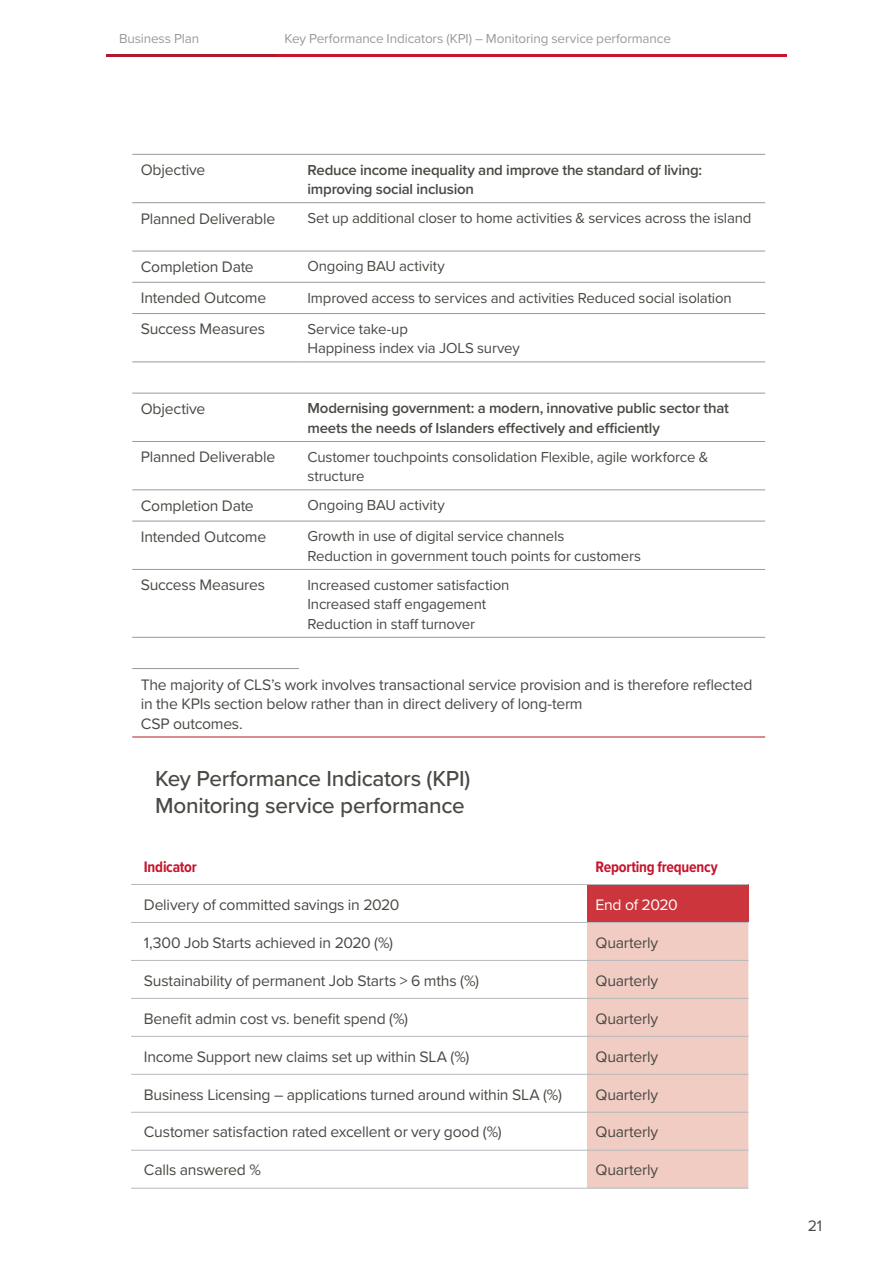
<style>
.page{position:relative;width:893px;height:1263px;background:#fff}
.page>*{position:absolute;margin:0;border:0;box-sizing:border-box;transform-origin:0 0}
.t1{font:500 22.5px/27px "Proxima Nova";letter-spacing:-.015em;color:#4a4944}
.t2{font:15.75px/19.5px "Proxima Nova";letter-spacing:-.015em;color:#4a4944}
.t3{font:700 15.75px "Proxima Nova Cond";letter-spacing:-.015em;color:#c6152e}
.t4{font:15.75px "Proxima Nova";letter-spacing:-.025em;color:#fff}
.t5{font:15px/19.5px "Proxima Nova";letter-spacing:-.015em;color:#4a4944}
.t6{font:600 15px/19.5px "Proxima Nova";letter-spacing:-.015em;color:#4a4944}
.t7{font:13.5px "Proxima Nova";letter-spacing:-.01em;color:#979a9c}
</style>
<div class="page">
<hr style="left:106px;top:54px;width:170px;height:2px;background:#b0182f">
<hr style="left:276px;top:54px;width:170px;height:2px;background:#c6152e">
<hr style="left:446px;top:54px;width:171px;height:2px;background:#c6152e">
<hr style="left:617px;top:54px;width:170px;height:2px;background:#c6152e">
<hr style="left:132px;top:737px;width:167px;height:1px;background:#b21c1a">
<hr style="left:299px;top:737px;width:466px;height:1px;background:#b21c1a">
<hr style="left:132px;top:154px;width:167px;height:1px;background:#979a9c">
<hr style="left:299px;top:154px;width:466px;height:1px;background:#979a9c">
<hr style="left:132px;top:202px;width:167px;height:1px;background:#979a9c">
<hr style="left:299px;top:202px;width:466px;height:1px;background:#979a9c">
<hr style="left:132px;top:251px;width:167px;height:1px;background:#979a9c">
<hr style="left:299px;top:251px;width:466px;height:1px;background:#979a9c">
<hr style="left:132px;top:282px;width:167px;height:1px;background:#979a9c">
<hr style="left:299px;top:282px;width:466px;height:1px;background:#979a9c">
<hr style="left:132px;top:313px;width:167px;height:1px;background:#979a9c">
<hr style="left:299px;top:313px;width:466px;height:1px;background:#979a9c">
<hr style="left:132px;top:362px;width:167px;height:1px;background:#979a9c">
<hr style="left:299px;top:362px;width:466px;height:1px;background:#979a9c">
<hr style="left:132px;top:393px;width:167px;height:1px;background:#979a9c">
<hr style="left:299px;top:393px;width:466px;height:1px;background:#979a9c">
<hr style="left:132px;top:441px;width:167px;height:1px;background:#979a9c">
<hr style="left:299px;top:441px;width:466px;height:1px;background:#979a9c">
<hr style="left:132px;top:490px;width:167px;height:1px;background:#979a9c">
<hr style="left:299px;top:490px;width:466px;height:1px;background:#979a9c">
<hr style="left:132px;top:521px;width:167px;height:1px;background:#979a9c">
<hr style="left:299px;top:521px;width:466px;height:1px;background:#979a9c">
<hr style="left:132px;top:569px;width:167px;height:1px;background:#979a9c">
<hr style="left:299px;top:569px;width:466px;height:1px;background:#979a9c">
<hr style="left:132px;top:637px;width:167px;height:1px;background:#979a9c">
<hr style="left:299px;top:637px;width:466px;height:1px;background:#979a9c">
<hr style="left:132px;top:668px;width:167px;height:1px;background:#979a9c">
<div style="left:587px;top:884px;width:161px;height:38px;background:#cb353b"></div>
<div style="left:587px;top:923px;width:161px;height:265px;background:#f1ccc3"></div>
<hr style="left:131px;top:884px;width:456px;height:1px;background:#b5b9bc">
<hr style="left:587px;top:884px;width:161px;height:1px;background:#b5b9bc">
<hr style="left:131px;top:922px;width:456px;height:1px;background:#b5b9bc">
<hr style="left:587px;top:922px;width:161px;height:1px;background:#b5b9bc">
<hr style="left:587px;top:960px;width:161px;height:1px;background:#b5b9bc">
<hr style="left:131px;top:960px;width:456px;height:1px;background:#b5b9bc">
<hr style="left:587px;top:998px;width:161px;height:1px;background:#b5b9bc">
<hr style="left:131px;top:998px;width:456px;height:1px;background:#b5b9bc">
<hr style="left:131px;top:1036px;width:456px;height:1px;background:#b5b9bc">
<hr style="left:131px;top:1074px;width:456px;height:1px;background:#b5b9bc">
<hr style="left:131px;top:1112px;width:456px;height:1px;background:#b5b9bc">
<hr style="left:131px;top:1150px;width:456px;height:1px;background:#b5b9bc">
<hr style="left:131px;top:1188px;width:456px;height:1px;background:#b5b9bc">
<hr style="left:587px;top:1036px;width:161px;height:1px;background:#b5b9bc">
<hr style="left:587px;top:1074px;width:161px;height:1px;background:#b5b9bc">
<hr style="left:587px;top:1112px;width:161px;height:1px;background:#b5b9bc">
<hr style="left:587px;top:1150px;width:161px;height:1px;background:#b5b9bc">
<hr style="left:587px;top:1188px;width:161px;height:1px;background:#b5b9bc">
<p class="t7" style="left:119px;top:28px;width:82px">Business Plan</p>
<p class="t7" style="left:285px;top:28px;width:388px">Key Performance Indicators (KPI) – Monitoring service performance</p>
<p class="t2" style="left:141px;top:160px;width:66px">Objective</p>
<p class="t6" style="left:307px;top:159px;width:396px">Reduce income inequality and improve the standard of living: improving social inclusion</p>
<p class="t2" style="left:141px;top:208px;width:136px">Planned Deliverable</p>
<p class="t5" style="left:307px;top:208px;width:445px">Set up additional closer to home activities &amp; services across the island</p>
<p class="t2" style="left:141px;top:256px;width:115px">Completion Date</p>
<p class="t5" style="left:307px;top:256px;width:139px">Ongoing BAU activity</p>
<p class="t2" style="left:141px;top:288px;width:127px">Intended Outcome</p>
<p class="t5" style="left:307px;top:287px;width:426px">Improved access to services and activities Reduced social isolation</p>
<p class="t2" style="left:141px;top:319px;width:126px">Success Measures</p>
<p class="t5" style="left:307px;top:318px;width:214px">Service take-up<br>Happiness index via JOLS survey</p>
<p class="t2" style="left:141px;top:398px;width:66px">Objective</p>
<p class="t6" style="left:307px;top:398px;width:423px">Modernising government: a modern, innovative public sector that meets the needs of Islanders effectively and efficiently</p>
<p class="t2" style="left:141px;top:447px;width:136px">Planned Deliverable</p>
<p class="t5" style="left:307px;top:446px;width:402px">Customer touchpoints consolidation Flexible, agile workforce &amp; structure</p>
<p class="t2" style="left:141px;top:495px;width:115px">Completion Date</p>
<p class="t5" style="left:307px;top:495px;width:139px">Ongoing BAU activity</p>
<p class="t2" style="left:141px;top:526px;width:127px">Intended Outcome</p>
<p class="t5" style="left:307px;top:526px;width:335px">Growth in use of digital service channels<br>Reduction in government touch points for customers</p>
<p class="t2" style="left:141px;top:575px;width:126px">Success Measures</p>
<p class="t5" style="left:307px;top:574px;width:203px">Increased customer satisfaction<br>Increased staff engagement<br>Reduction in staff turnover</p>
<p class="t2" style="left:141px;top:674px;width:613px">The majority of CLS’s work involves transactional service provision and is therefore reflected in the KPIs section below rather than in direct delivery of long-term<br>CSP outcomes.</p>
<h1 class="t1" style="left:155px;top:765px;width:317px">Key Performance Indicators (KPI)<br>Monitoring service performance</h1>
<p class="t3" style="left:144px;top:855px;width:54px">Indicator</p>
<p class="t3" style="left:595px;top:855px;width:124px">Reporting frequency</p>
<p class="t2" style="left:144px;top:894px;width:257px">Delivery of committed savings in 2020</p>
<p class="t4" style="left:595px;top:893px;width:84px">End of 2020</p>
<p class="t2" style="left:144px;top:932px;width:251px">1,300 Job Starts achieved in 2020 (%)</p>
<p class="t2" style="left:595px;top:932px;width:64px">Quarterly</p>
<p class="t2" style="left:144px;top:970px;width:337px">Sustainability of permanent Job Starts &gt; 6 mths (%)</p>
<p class="t2" style="left:595px;top:970px;width:64px">Quarterly</p>
<p class="t2" style="left:144px;top:1008px;width:266px">Benefit admin cost vs. benefit spend (%)</p>
<p class="t2" style="left:595px;top:1008px;width:64px">Quarterly</p>
<p class="t2" style="left:144px;top:1046px;width:327px">Income Support new claims set up within SLA (%)</p>
<p class="t2" style="left:595px;top:1046px;width:64px">Quarterly</p>
<p class="t2" style="left:144px;top:1084px;width:420px">Business Licensing – applications turned around within SLA (%)</p>
<p class="t2" style="left:595px;top:1084px;width:64px">Quarterly</p>
<p class="t2" style="left:144px;top:1122px;width:359px">Customer satisfaction rated excellent or very good (%)</p>
<p class="t2" style="left:595px;top:1122px;width:64px">Quarterly</p>
<p class="t2" style="left:144px;top:1160px;width:119px">Calls answered %</p>
<p class="t2" style="left:595px;top:1160px;width:64px">Quarterly</p>
<p class="t2" style="left:808px;top:1215px;width:16px">21</p>
</div>
